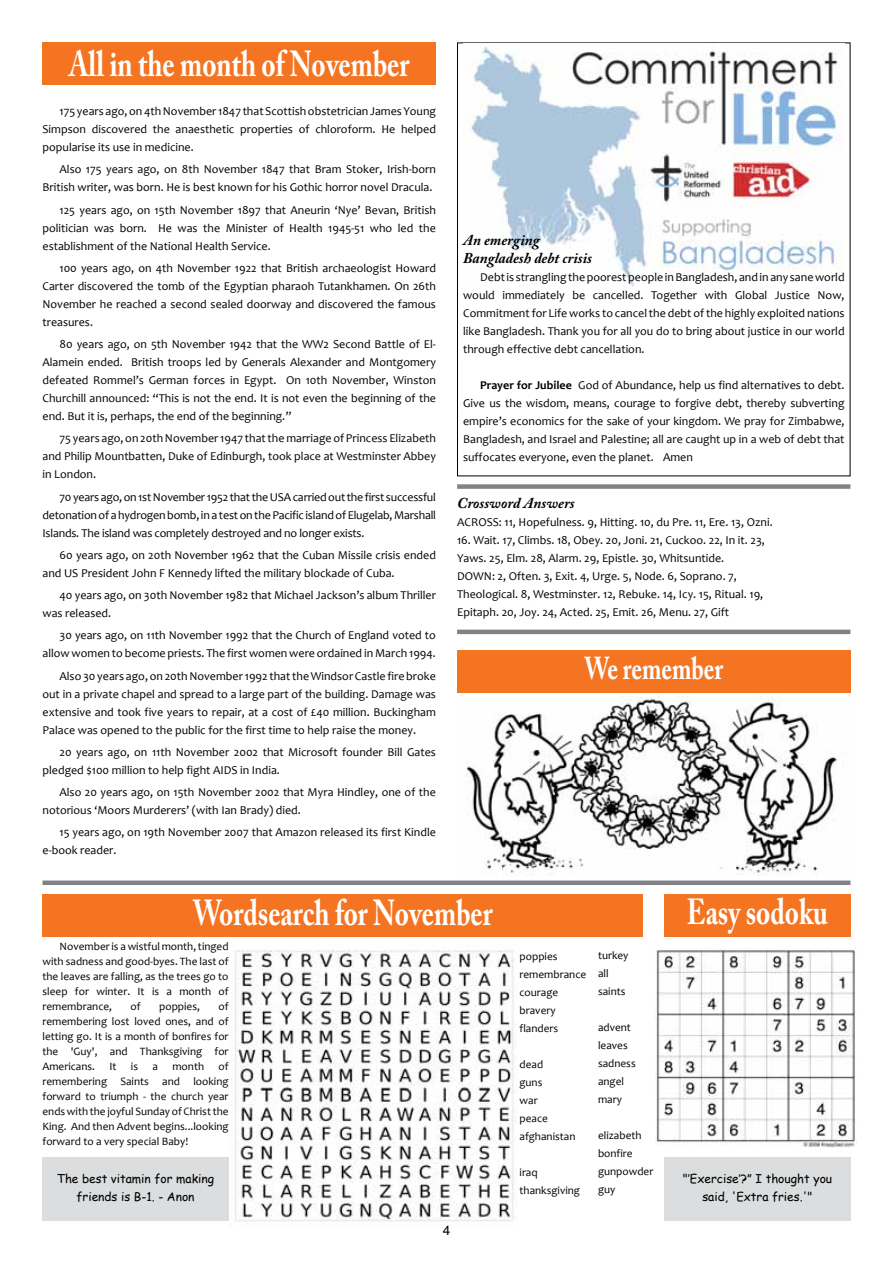
<style>
.page{position:relative;width:893px;height:1263px;background:#fff}
.page>*{position:absolute;margin:0;border:0;box-sizing:border-box;transform-origin:0 0}
.t1{font:700 36px "Adobe Caslon Pro";color:#fff;scale:.75 1}
.t2{font:700 31.5px "Adobe Caslon Pro";color:#fff;scale:.75 1}
.t3{font:italic 700 15px/18px "Adobe Caslon Pro";color:#000}
.t4{font:13.5px "Helvetica";color:#000}
.t5{font:12px/18px "Candara";color:#000;text-align:justify}
.t6{font:12px/18px "Comic Sans MS";color:#000;text-align:center}
.t7{font:11.25px/18px "Candara";color:#000}
.s1{font-weight:700}
</style>
<div class="page">
<img style="left:471px;top:46px;width:369px;height:241px">
<img style="left:235px;top:950px;width:282px;height:272px">
<div style="left:664px;top:1157px;width:186px;height:63px;background:#dcddde"></div>
<div style="left:43px;top:1157px;width:186px;height:63px;background:#dcddde"></div>
<div style="left:43px;top:880px;width:807px;height:5px;background:#808285"></div>
<img style="left:655px;top:947px;width:202px;height:200px">
<div style="left:43px;top:894px;width:600px;height:43px;background:#f47421"></div>
<div style="left:664px;top:894px;width:186px;height:43px;background:#f47421"></div>
<div style="left:457px;top:484px;width:393px;height:5px;background:#808285"></div>
<hr style="left:457px;top:630px;width:393px;height:4px;background:#808285">
<div style="left:43px;top:43px;width:393px;height:42px;background:#f47421"></div>
<img style="left:466px;top:696px;width:377px;height:179px">
<div style="left:457px;top:650px;width:393px;height:43px;background:#f47421"></div>
<h1 class="t1" style="left:69px;top:49px;width:455px">All in the month of November</h1>
<p class="t5" style="left:43px;top:102px;width:395px;text-indent:17px">175 years ago, on 4th November 1847 that Scottish obstetrician James Young Simpson discovered the anaesthetic properties of chloroform. He helped popularise its use in medicine.</p>
<p class="t5" style="left:43px;top:160px;width:395px;text-align:right">Also 175 years ago, on 8th November 1847 that Bram Stoker, Irish‐born<br>British writer, was born. He is best known for his Gothic horror novel Dracula.</p>
<p class="t5" style="left:43px;top:200px;width:395px;text-indent:17px">125 years ago, on 15th November 1897 that Aneurin ‘Nye’ Bevan, British politician was born. He was the Minister of Health 1945‐51 who led the establishment of the National Health Service.</p>
<p class="t5" style="left:43px;top:259px;width:395px;text-indent:17px">100 years ago, on 4th November 1922 that British archaeologist Howard Carter discovered the tomb of the Egyptian pharaoh Tutankhamen. On 26th November he reached a second sealed doorway and discovered the famous treasures.</p>
<p class="t5" style="left:43px;top:335px;width:395px;text-indent:17px">80 years ago, on 5th November 1942 that the WW2 Second Battle of El‐ Alamein ended. British troops led by Generals Alexander and Montgomery defeated Rommel’s German forces in Egypt. On 10th November, Winston Churchill announced: “This is not the end. It is not even the beginning of the end. But it is, perhaps, the end of the beginning.”</p>
<p class="t5" style="left:43px;top:429px;width:395px;text-indent:17px">75 years ago, on 20th November 1947 that the marriage of Princess Elizabeth and Philip Mountbatten, Duke of Edinburgh, took place at Westminster Abbey in London.</p>
<p class="t5" style="left:43px;top:487px;width:395px;text-indent:17px">70 years ago, on 1st November 1952 that the USA carried out the first successful detonation of a hydrogen bomb, in a test on the Pacific island of Elugelab, Marshall Islands. The island was completely destroyed and no longer exists.</p>
<p class="t5" style="left:43px;top:546px;width:395px;text-indent:17px">60 years ago, on 20th November 1962 that the Cuban Missile crisis ended and US President John F Kennedy lifted the military blockade of Cuba.</p>
<p class="t5" style="left:43px;top:586px;width:395px;text-indent:17px">40 years ago, on 30th November 1982 that Michael Jackson’s album Thriller was released.</p>
<p class="t5" style="left:43px;top:626px;width:395px;text-align:right">30 years ago, on 11th November 1992 that the Church of England voted to allow women to become priests. The first women were ordained in March 1994.</p>
<p class="t5" style="left:43px;top:666px;width:395px;text-indent:17px">Also 30 years ago, on 20th November 1992 that the Windsor Castle fire broke out in a private chapel and spread to a large part of the building. Damage was extensive and took five years to repair, at a cost of £40 million. Buckingham Palace was opened to the public for the first time to help raise the money.</p>
<p class="t5" style="left:43px;top:743px;width:395px;text-indent:17px">20 years ago, on 11th November 2002 that Microsoft founder Bill Gates pledged $100 million to help fight AIDS in India.</p>
<p class="t5" style="left:43px;top:783px;width:395px;text-indent:17px">Also 20 years ago, on 15th November 2002 that Myra Hindley, one of the notorious ‘Moors Murderers’ (with Ian Brady) died.</p>
<p class="t5" style="left:43px;top:823px;width:395px;text-indent:17px">15 years ago, on 19th November 2007 that Amazon released its first Kindle e‐book reader.</p>
<p class="t3" style="left:463px;top:233px;width:130px">An emerging<br>Bangladesh debt crisis</p>
<p class="t5" style="left:463px;top:268px;width:383px;text-indent:17px">Debt is strangling the poorest people in Bangladesh, and in any sane world would immediately be cancelled. Together with Global Justice Now, Commitment for Life works to cancel the debt of the highly exploited nations like Bangladesh. Thank you for all you do to bring about justice in our world through effective debt cancellation.</p>
<p class="t5" style="left:463px;top:376px;width:383px;text-indent:17px"><span class="s1">Prayer for Jubilee</span> God of Abundance, help us find alternatives to debt.<br>Give us the wisdom, means, courage to forgive debt, thereby subverting empire’s economics for the sake of your kingdom. We pray for Zimbabwe, Bangladesh, and Israel and Palestine; all are caught up in a web of debt that suffocates everyone, even the planet. Amen</p>
<p class="t3" style="left:457px;top:496px;width:119px">Crossword Answers</p>
<p class="t5" style="left:457px;top:512px;width:317px">ACROSS: 11, Hopefulness. 9, Hitting. 10, du Pre. 11, Ere. 13, Ozni.</p>
<p class="t5" style="left:457px;top:530px;width:309px;text-align:left">16. Wait. 17, Climbs. 18, Obey. 20, Joni. 21, Cuckoo. 22, In it. 23, Yaws. 25, Elm. 28, Alarm. 29, Epistle. 30, Whitsuntide.<br>DOWN: 2, Often. 3, Exit. 4, Urge. 5, Node. 6, Soprano. 7, Theological. 8, Westminster. 12, Rebuke. 14, Icy. 15, Ritual. 19, Epitaph. 20, Joy. 24, Acted. 25, Emit. 26, Menu. 27, Gift</p>
<h2 class="t2" style="left:584px;top:656px;width:187px">We remember</h2>
<h1 class="t1" style="left:193px;top:898px;width:401px">Wordsearch for November</h1>
<h1 class="t1" style="left:687px;top:897px;width:190px">Easy sodoku</h1>
<p class="t7" style="left:598px;top:946px;width:32px">turkey all saints</p>
<p class="t7" style="left:598px;top:1018px;width:39px">advent leaves sadness angel mary</p>
<p class="t7" style="left:598px;top:1126px;width:57px">elizabeth bonfire gunpowder guy</p>
<p class="t7" style="left:43px;top:938px;width:188px;line-height:15px;text-align:justify;text-indent:17px">November is a wistful month, tinged with sadness and good‐byes. The last of the leaves are falling, as the trees go to sleep for winter. It is a month of remembrance,</p>
<p class="t7" style="left:520px;top:947px;width:68px">poppies remembrance courage bravery flanders</p>
<p class="t7" style="left:520px;top:1055px;width:57px">dead<br>guns<br>war<br>peace afghanistan</p>
<p class="t7" style="left:520px;top:1163px;width:62px">iraq thanksgiving</p>
<p class="t7" style="left:43px;top:998px;width:188px;line-height:15px;text-align:justify;text-indent:176px">of remembering lost loved ones, and of letting go. It is a month of bonfires for the 'Guy', and Thanksgiving for Americans.</p>
<p class="t7" style="left:131px;top:997px;width:12px">of</p>
<p class="t7" style="left:159px;top:997px;width:42px">poppies,</p>
<p class="t7" style="left:43px;top:1058px;width:188px;line-height:15px;text-align:justify;text-indent:176px">of remembering Saints and looking forward to triumph ‐ the church year ends with the joyful Sunday of Christ the King. And then Advent begins...looking forward to a very special Baby!</p>
<p class="t7" style="left:109px;top:1057px;width:9px">It</p>
<p class="t7" style="left:131px;top:1057px;width:9px">is</p>
<p class="t7" style="left:153px;top:1057px;width:7px">a</p>
<p class="t7" style="left:172px;top:1057px;width:33px">month</p>
<p class="t6" style="left:683px;top:1169px;width:151px">"’Exercise’?” I thought you said, 'Extra fries.'"</p>
<p class="t6" style="left:57px;top:1169px;width:159px">The best vitamin for making friends is B-1. - Anon</p>
<p class="t4" style="left:443px;top:1224px;width:9px">4</p>
</div>
